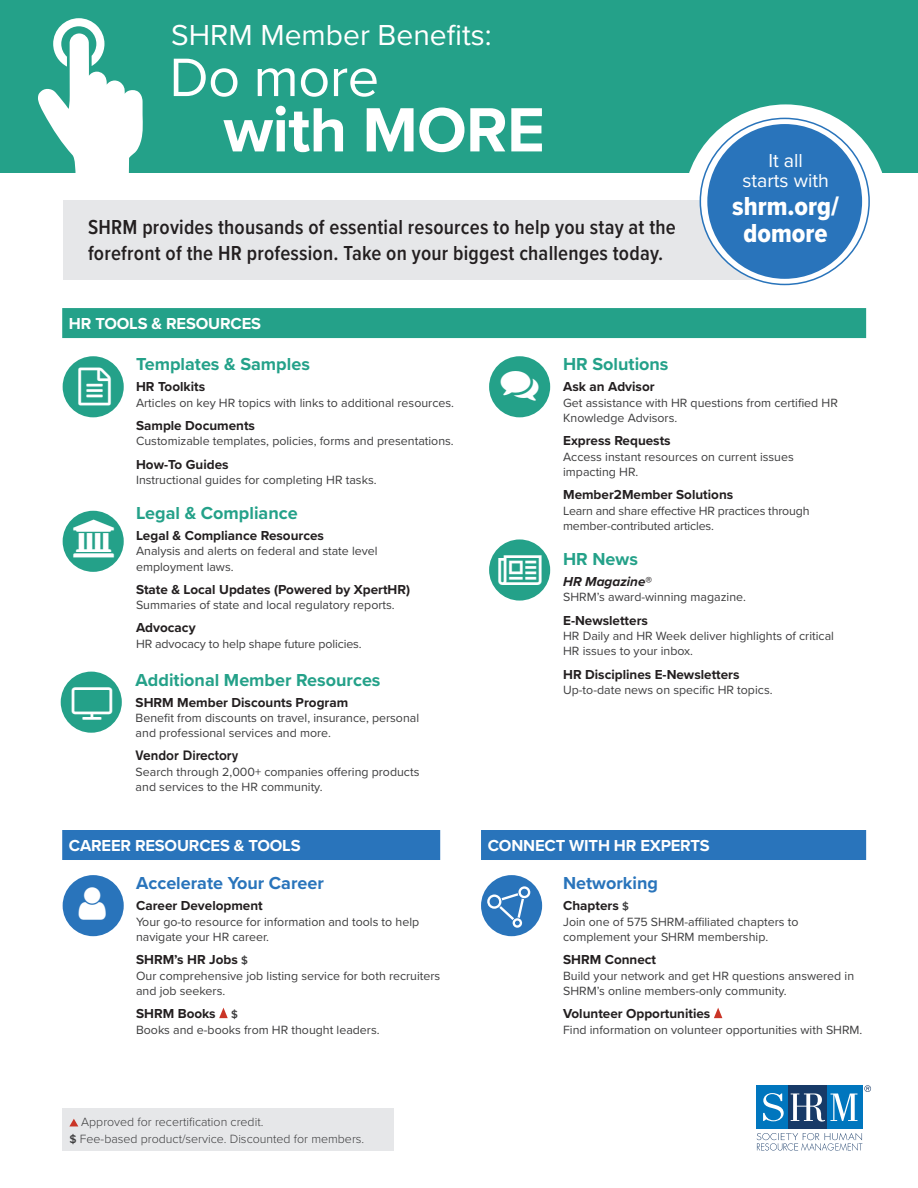
<style>
.page{position:relative;width:918px;height:1188px;background:#fff}
.page>*{position:absolute;margin:0;border:0;box-sizing:border-box;transform-origin:0 0}
.t1{font:700 64.8px "Proxima Nova";letter-spacing:-.01em;color:#fff}
.t2{font:56.1px "Proxima Nova";letter-spacing:-.01em;color:#fff}
.t3{font:37.8px "Font Awesome";color:#fff}
.t4{font:30px "Proxima Nova";color:#fff}
.t5{font:27px/27px "Proxima Nova Cond Extrabld";color:#fff;text-align:center}
.t6{font:600 21px/25.5px "Proxima Nova Cond";letter-spacing:.01em;color:#231f20}
.t7{font:19.5px/19.5px "Proxima Nova";color:#fff;text-align:center}
.t8{font:700 18px "Proxima Nova";color:#24a189}
.t9{font:700 18px "Proxima Nova";color:#2974bb}
.t10{font:700 16.5px "Proxima Nova";letter-spacing:-.01em;color:#fff}
.t11{font:700 13.5px "Proxima Nova";color:#231f20}
.t12{font:500 13.5px "Akzidenz Grotesk Pro";color:#231f20}
.t13{font:italic 700 13.5px "Proxima Nova";color:#231f20}
.t14{font:12.3px/15.3px "Proxima Nova";color:#3e3e3f}
.t15{font:300 12.3px/16.2px "Proxima Nova";color:#3e3e3f}
.s1{font-style:normal}
.s2{font-weight:600;font-size:11.25px;color:#3e3e3f}
.s3{font-weight:600;font-size:11.85px}
</style>
<div class="page">
<div style="left:0;top:0;width:918px;height:173px;background:#24a189"></div>
<div style="left:683px;top:104px;width:205px;height:205px;background:#fff;border-radius:50%"></div>
<div style="left:63px;top:200px;width:698px;height:80px;background:#e6e7e9"></div>
<div style="left:757px;top:1085px;width:31px;height:44px;background:#0076be"></div>
<div style="left:827px;top:1085px;width:36px;height:44px;background:#0076be"></div>
<div style="left:788px;top:1085px;width:39px;height:44px;background:#173a67"></div>
<svg style="left:791px;top:1093px;width:66px;height:29px"></svg>
<svg style="left:763px;top:1093px;width:21px;height:28px"></svg>
<svg style="left:757px;top:1133px;width:105px;height:18px"></svg>
<svg style="left:864px;top:1085px;width:7px;height:7px"></svg>
<div style="left:62px;top:308px;width:804px;height:30px;background:#24a189"></div>
<svg style="left:38px;top:18px;width:105px;height:155px"></svg>
<svg style="left:700px;top:118px;width:169px;height:166px"></svg>
<div style="left:707px;top:124px;width:155px;height:155px;background:#2974bb;border-radius:50%"></div>
<div style="left:62px;top:830px;width:378px;height:30px;background:#2974bb"></div>
<div style="left:481px;top:830px;width:385px;height:30px;background:#2974bb"></div>
<div style="left:63px;top:356px;width:61px;height:61px;background:#24a189;border-radius:50%"></div>
<div style="left:489px;top:539px;width:61px;height:62px;background:#24a189;border-radius:50%"></div>
<div style="left:61px;top:672px;width:61px;height:61px;background:#24a189;border-radius:50%"></div>
<div style="left:63px;top:511px;width:61px;height:61px;background:#24a189;border-radius:50%"></div>
<div style="left:489px;top:356px;width:61px;height:61px;background:#24a189;border-radius:50%"></div>
<div style="left:63px;top:875px;width:61px;height:61px;background:#2974bb;border-radius:50%"></div>
<svg style="left:219px;top:1008px;width:9px;height:10px"></svg>
<svg style="left:714px;top:1008px;width:8px;height:10px"></svg>
<div style="left:481px;top:875px;width:61px;height:61px;background:#2974bb;border-radius:50%"></div>
<svg style="left:487px;top:886px;width:43px;height:42px"></svg>
<div style="left:63px;top:1108px;width:331px;height:43px;background:#e6e7e9"></div>
<svg style="left:69px;top:1119px;width:9px;height:7px"></svg>
<h3 class="t4" style="left:171px;top:12px;width:322px">SHRM Member Benefits:</h3>
<h2 class="t2" style="left:169px;top:36px;width:211px">Do more</h2>
<h1 class="t1" style="left:223px;top:82px;width:323px">with MORE</h1>
<h3 class="t6" style="left:88px;top:214px;width:589px">SHRM provides thousands of essential resources to help you stay at the forefront of the HR profession. Take on your biggest challenges today.</h3>
<h3 class="t10" style="left:69px;top:312px;width:194px">HR TOOLS &amp; RESOURCES</h3>
<h3 class="t7" style="left:742px;top:150px;width:88px">It all<br>starts with</h3>
<h3 class="t5" style="left:732px;top:192px;width:108px">shrm.org/ domore</h3>
<h3 class="t3" style="left:72px;top:685px;width:45px">●</h3>
<h3 class="t8" style="left:136px;top:351px;width:175px">Templates &amp; Samples</h3>
<p class="t11" style="left:136px;top:377px;width:71px">HR Toolkits</p>
<p class="t14" style="left:136px;top:394px;width:319px">Articles on key HR topics with links to additional resources.</p>
<p class="t11" style="left:136px;top:415px;width:120px">Sample Documents</p>
<p class="t14" style="left:136px;top:433px;width:319px">Customizable templates, policies, forms and presentations.</p>
<p class="t11" style="left:136px;top:454px;width:94px">How-To Guides</p>
<p class="t14" style="left:136px;top:472px;width:242px">Instructional guides for completing HR tasks.</p>
<h3 class="t8" style="left:136px;top:500px;width:163px">Legal &amp; Compliance</h3>
<p class="t11" style="left:136px;top:525px;width:189px">Legal &amp; Compliance Resources</p>
<p class="t14" style="left:136px;top:543px;width:243px">Analysis and alerts on federal and state level employment laws.</p>
<p class="t11" style="left:136px;top:579px;width:276px">State &amp; Local Updates (Powered by XpertHR)</p>
<p class="t14" style="left:136px;top:598px;width:260px">Summaries of state and local regulatory reports.</p>
<p class="t11" style="left:136px;top:618px;width:61px">Advocacy</p>
<p class="t14" style="left:136px;top:636px;width:227px">HR advocacy to help shape future policies.</p>
<h3 class="t8" style="left:136px;top:666px;width:246px">Additional Member Resources</h3>
<p class="t11" style="left:136px;top:692px;width:214px">SHRM Member Discounts Program</p>
<p class="t14" style="left:136px;top:710px;width:285px">Benefit from discounts on travel, insurance, personal and professional services and more.</p>
<p class="t12" style="left:136px;top:747px;width:104px">Vendor Directory</p>
<p class="t14" style="left:136px;top:763px;width:285px">Search through 2,000+ companies offering products and services to the HR community.</p>
<h3 class="t8" style="left:563px;top:351px;width:107px">HR Solutions</h3>
<p class="t11" style="left:563px;top:377px;width:93px">Ask an Advisor</p>
<p class="t14" style="left:563px;top:394px;width:276px">Get assistance with HR questions from certified HR<br>Knowledge Advisors.</p>
<p class="t11" style="left:563px;top:431px;width:109px">Express Requests</p>
<p class="t14" style="left:563px;top:448px;width:232px">Access instant resources on current issues impacting HR.</p>
<p class="t11" style="left:563px;top:485px;width:172px">Member2Member Solutions</p>
<p class="t14" style="left:563px;top:502px;width:248px">Learn and share effective HR practices through member-contributed articles.</p>
<h3 class="t8" style="left:563px;top:546px;width:76px">HR News</h3>
<p class="t13" style="left:563px;top:571px;width:91px">HR Magazine<span class="s1">®</span></p>
<p class="t14" style="left:563px;top:589px;width:184px">SHRM’s award-winning magazine.</p>
<p class="t11" style="left:563px;top:610px;width:86px">E-Newsletters</p>
<p class="t14" style="left:563px;top:628px;width:272px">HR Daily and HR Week deliver highlights of critical<br>HR issues to your inbox.</p>
<p class="t11" style="left:563px;top:664px;width:178px">HR Disciplines E-Newsletters</p>
<p class="t14" style="left:563px;top:682px;width:211px">Up-to-date news on specific HR topics.</p>
<h3 class="t10" style="left:69px;top:834px;width:233px">CAREER RESOURCES &amp; TOOLS</h3>
<h3 class="t10" style="left:488px;top:834px;width:224px">CONNECT WITH HR EXPERTS</h3>
<h3 class="t9" style="left:136px;top:870px;width:189px">Accelerate Your Career</h3>
<p class="t11" style="left:136px;top:896px;width:128px">Career Development</p>
<p class="t14" style="left:136px;top:913px;width:285px">Your go-to resource for information and tools to help navigate your HR career.</p>
<p class="t11" style="left:136px;top:950px;width:114px">SHRM’s HR Jobs <span class="s2">$</span></p>
<p class="t14" style="left:136px;top:967px;width:306px">Our comprehensive job listing service for both recruiters and job seekers.</p>
<p class="t11" style="left:136px;top:1004px;width:103px">SHRM Books <span class="s2">$</span></p>
<p class="t14" style="left:136px;top:1021px;width:245px">Books and e-books from HR thought leaders.</p>
<p class="t15" style="left:69px;top:1114px;width:296px;text-indent:12px">Approved for recertification credit.<br><span class="s3">$</span> Fee-based product/service. Discounted for members.</p>
<h3 class="t9" style="left:563px;top:870px;width:96px">Networking</h3>
<p class="t11" style="left:563px;top:896px;width:67px">Chapters <span class="s2">$</span></p>
<p class="t14" style="left:563px;top:913px;width:237px">Join one of 575 SHRM-affiliated chapters to complement your SHRM membership.</p>
<p class="t11" style="left:563px;top:950px;width:95px">SHRM Connect</p>
<p class="t14" style="left:563px;top:967px;width:293px">Build your network and get HR questions answered in<br>SHRM’s online members-only community.</p>
<p class="t11" style="left:563px;top:1004px;width:149px">Volunteer Opportunities</p>
<p class="t14" style="left:563px;top:1021px;width:301px">Find information on volunteer opportunities with SHRM.</p>
</div>
